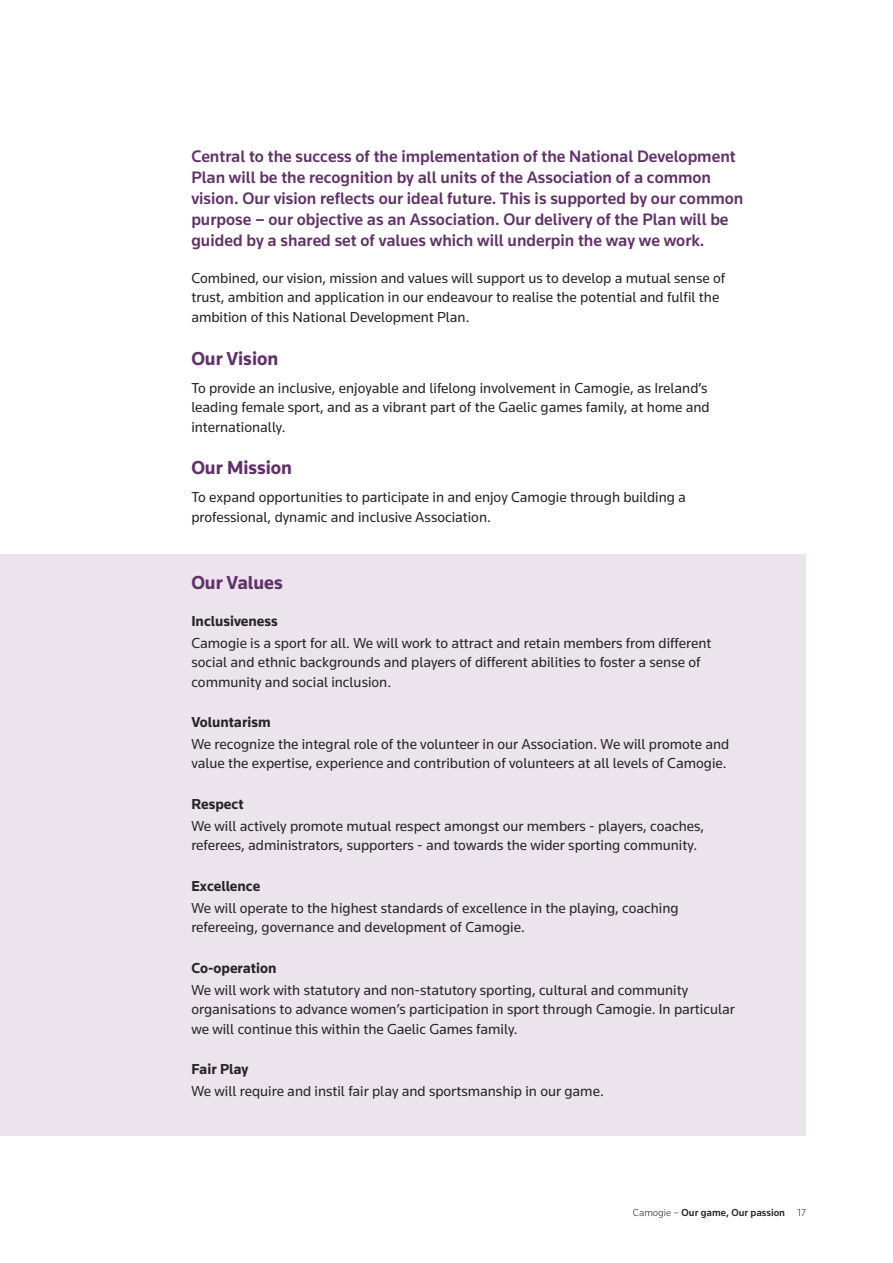
<style>
.page{position:relative;width:893px;height:1263px;background:#fff}
.page>*{position:absolute;margin:0;border:0;box-sizing:border-box;transform-origin:0 0}
.t1{font:700 19.5px "Knowledge";color:#62316a}
.t2{font:500 17.25px/21px "Knowledge";color:#62316a}
.t3{font:15px/19.5px "Knowledge";color:#272627}
.t4{font:700 15px "Knowledge";color:#272627}
.t5{font:500 10.5px "Knowledge";color:#272627}
.s1{font-weight:300}
</style>
<div class="page">
<div style="left:0;top:554px;width:806px;height:581px;background:#ebe4ec"></div>
<p class="t2" style="left:191px;top:147px;width:554px">Central to the success of the implementation of the National Development Plan will be the recognition by all units of the Association of a common vision. Our vision reflects our ideal future. This is supported by our common purpose – our objective as an Association. Our delivery of the Plan will be guided by a shared set of values which will underpin the way we work.</p>
<p class="t3" style="left:191px;top:269px;width:535px">Combined, our vision, mission and values will support us to develop a mutual sense of trust, ambition and application in our endeavour to realise the potential and fulfil the ambition of this National Development Plan.</p>
<h1 class="t1" style="left:191px;top:351px;width:89px">Our Vision</h1>
<p class="t3" style="left:191px;top:379px;width:520px">To provide an inclusive, enjoyable and lifelong involvement in Camogie, as Ireland’s leading female sport, and as a vibrant part of the Gaelic games family, at home and internationally.</p>
<h1 class="t1" style="left:191px;top:461px;width:102px">Our Mission</h1>
<p class="t3" style="left:191px;top:489px;width:496px">To expand opportunities to participate in and enjoy Camogie through building a professional, dynamic and inclusive Association.</p>
<h1 class="t1" style="left:191px;top:576px;width:93px">Our Values</h1>
<p class="t4" style="left:191px;top:616px;width:88px">Inclusiveness</p>
<p class="t3" style="left:191px;top:634px;width:522px">Camogie is a sport for all. We will work to attract and retain members from different social and ethnic backgrounds and players of different abilities to foster a sense of community and social inclusion.</p>
<p class="t4" style="left:191px;top:717px;width:81px">Voluntarism</p>
<p class="t3" style="left:191px;top:735px;width:540px">We recognize the integral role of the volunteer in our Association. We will promote and value the expertise, experience and contribution of volunteers at all levels of Camogie.</p>
<p class="t4" style="left:191px;top:799px;width:54px">Respect</p>
<p class="t3" style="left:191px;top:817px;width:514px">We will actively promote mutual respect amongst our members - players, coaches, referees, administrators, supporters - and towards the wider sporting community.</p>
<p class="t4" style="left:191px;top:881px;width:70px">Excellence</p>
<p class="t3" style="left:191px;top:899px;width:489px">We will operate to the highest standards of excellence in the playing, coaching refereeing, governance and development of Camogie.</p>
<p class="t4" style="left:191px;top:963px;width:87px">Co-operation</p>
<p class="t3" style="left:191px;top:981px;width:545px">We will work with statutory and non-statutory sporting, cultural and community organisations to advance women’s participation in sport through Camogie. In particular we will continue this within the Gaelic Games family.</p>
<p class="t4" style="left:191px;top:1064px;width:58px">Fair Play</p>
<p class="t3" style="left:191px;top:1082px;width:414px">We will require and instil fair play and sportsmanship in our game.</p>
<p class="t5" style="left:633px;top:1209px;width:174px"><span class="s1">Camogie –</span> Our game, Our passion <span class="s1">17</span></p>
</div>
